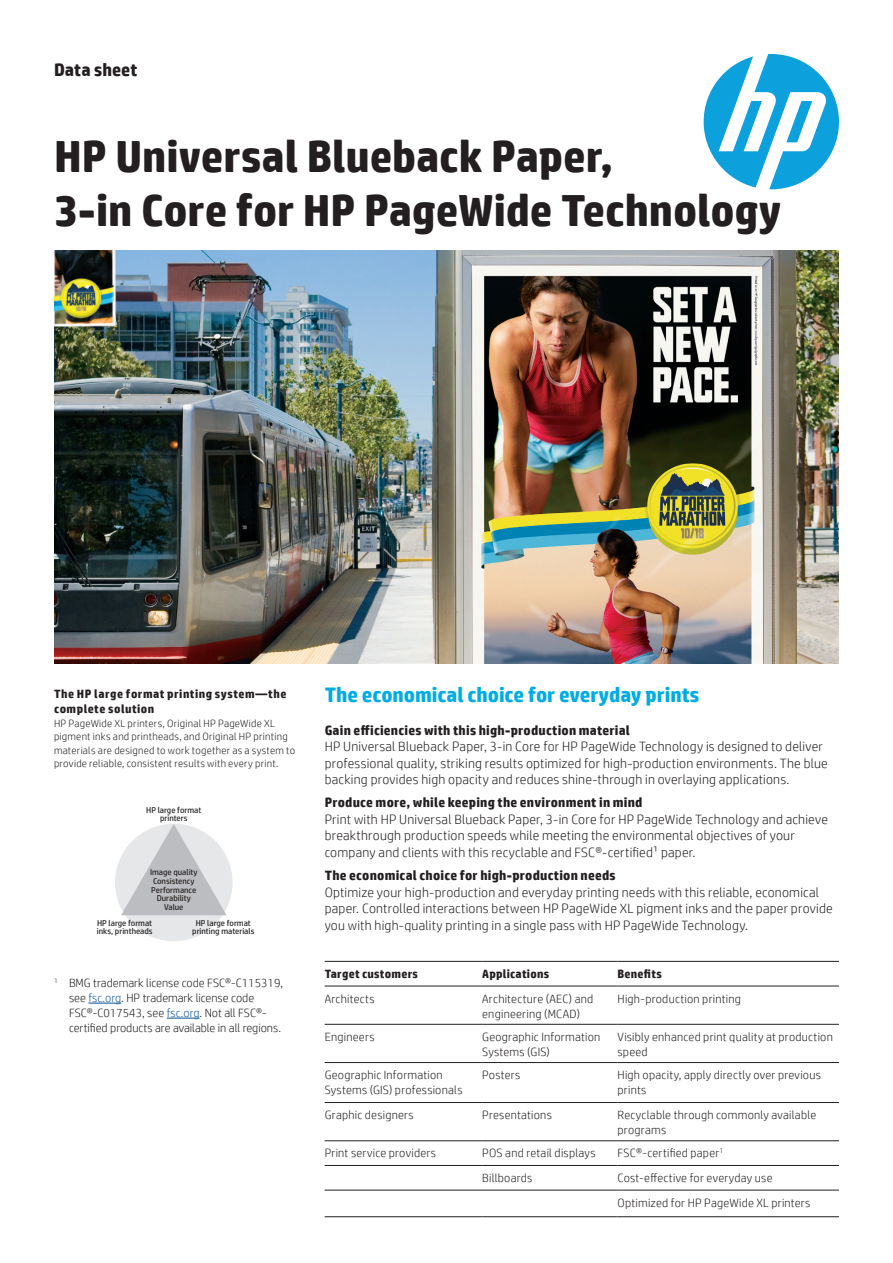
<style>
.page{position:relative;width:893px;height:1263px;background:#fff}
.page>*{position:absolute;margin:0;border:0;box-sizing:border-box;transform-origin:0 0}
.t1{font:700 45px/53.4px "HP Simplified";letter-spacing:-.005em;color:#231f20}
.t2{font:700 21px "HP Simplified";letter-spacing:-.005em;color:#00ace5}
.t3{font:700 18px "HP Simplified";color:#231f20}
.t4{font:300 13.5px/16.5px "HP Simplified";letter-spacing:.015em;color:#231f20}
.t5{font:700 13.5px "HP Simplified";letter-spacing:.015em;color:#231f20}
.t6{font:300 12px/15px "HP Simplified";letter-spacing:.02em;color:#231f20}
.t7{font:300 12px/15px "HP Simplified";color:#231f20}
.t8{font:700 12px/15px "HP Simplified";letter-spacing:.04em;color:#231f20}
.t9{font:700 12px "HP Simplified";letter-spacing:.02em;color:#231f20}
.t10{font:300 10.5px/13.5px "HP Simplified";letter-spacing:.025em;color:#231f20}
.t11{font:8.4px/8.6px "HP Simplified";color:#231f20;text-align:center}
.s1{color:#175d9e}
</style>
<div class="page">
<img style="left:54px;top:251px;width:785px;height:412px">
<svg style="left:704px;top:54px;width:135px;height:135px"></svg>
<hr style="left:325px;top:961px;width:157px;height:1px;background:#231f20">
<hr style="left:482px;top:961px;width:135px;height:1px;background:#231f20">
<hr style="left:617px;top:961px;width:222px;height:1px;background:#231f20">
<hr style="left:325px;top:986px;width:157px;height:1px;background:#231f20">
<hr style="left:482px;top:986px;width:135px;height:1px;background:#231f20">
<hr style="left:617px;top:986px;width:222px;height:1px;background:#231f20">
<hr style="left:325px;top:1024px;width:157px;height:1px;background:#231f20">
<hr style="left:482px;top:1024px;width:135px;height:1px;background:#231f20">
<hr style="left:617px;top:1024px;width:222px;height:1px;background:#231f20">
<hr style="left:325px;top:1062px;width:157px;height:1px;background:#231f20">
<hr style="left:482px;top:1062px;width:135px;height:1px;background:#231f20">
<hr style="left:617px;top:1062px;width:222px;height:1px;background:#231f20">
<hr style="left:325px;top:1102px;width:157px;height:1px;background:#231f20">
<hr style="left:482px;top:1102px;width:135px;height:1px;background:#231f20">
<hr style="left:617px;top:1102px;width:222px;height:1px;background:#231f20">
<hr style="left:325px;top:1140px;width:157px;height:1px;background:#231f20">
<hr style="left:482px;top:1140px;width:135px;height:1px;background:#231f20">
<hr style="left:617px;top:1140px;width:222px;height:1px;background:#231f20">
<hr style="left:325px;top:1165px;width:157px;height:1px;background:#231f20">
<hr style="left:482px;top:1165px;width:135px;height:1px;background:#231f20">
<hr style="left:617px;top:1165px;width:222px;height:1px;background:#231f20">
<hr style="left:325px;top:1190px;width:157px;height:1px;background:#231f20">
<hr style="left:482px;top:1190px;width:135px;height:1px;background:#231f20">
<hr style="left:617px;top:1190px;width:222px;height:1px;background:#231f20">
<hr style="left:325px;top:1216px;width:157px;height:1px;background:#231f20">
<hr style="left:482px;top:1216px;width:135px;height:1px;background:#231f20">
<hr style="left:617px;top:1216px;width:222px;height:1px;background:#231f20">
<hr style="left:88px;top:1002px;width:33px;height:2px;background:#175d9e">
<hr style="left:167px;top:1017px;width:32px;height:2px;background:#175d9e">
<div style="left:115px;top:824px;width:118px;height:117px;background:#e6e7e9;border-radius:50%"></div>
<svg style="left:121px;top:824px;width:106px;height:91px"></svg>
<h3 class="t3" style="left:54px;top:58px;width:85px">Data sheet</h3>
<h1 class="t1" style="left:54px;top:130px;width:729px">HP Universal Blueback Paper,<br>3-in Core for HP PageWide Technology</h1>
<p class="t8" style="left:54px;top:687px;width:234px">The HP large format printing system—the complete solution</p>
<p class="t10" style="left:54px;top:716px;width:243px">HP PageWide XL printers, Original HP PageWide XL pigment inks and printheads, and Original HP printing materials are designed to work together as a system to provide reliable, consistent results with every print.</p>
<p class="t11" style="left:146px;top:805px;width:57px">HP large format printers</p>
<p class="t11" style="left:150px;top:868px;width:49px">Image quality<br>Consistency<br>Performance<br>Durability<br>Value</p>
<p class="t11" style="left:97px;top:918px;width:57px;text-align:left">HP large format inks, printheads</p>
<p class="t11" style="left:192px;top:918px;width:64px">HP large format printing materials</p>
<p class="t7" style="left:69px;top:975px;width:216px;text-indent:-15px"><sup>1</sup> BMG trademark license code FSC®-C115319, see <span class="s1">fsc.org</span>. HP trademark license code FSC®-C017543, see <span class="s1">fsc.org</span>. Not all FSC®- certified products are available in all regions.</p>
<h2 class="t2" style="left:325px;top:681px;width:376px">The economical choice for everyday prints</h2>
<p class="t5" style="left:325px;top:721px;width:307px">Gain efficiencies with this high-production material</p>
<p class="t4" style="left:325px;top:738px;width:505px">HP Universal Blueback Paper, 3-in Core for HP PageWide Technology is designed to deliver professional quality, striking results optimized for high-production environments. The blue backing provides high opacity and reduces shine-through in overlaying applications.</p>
<p class="t5" style="left:325px;top:794px;width:319px">Produce more, while keeping the environment in mind</p>
<p class="t4" style="left:325px;top:810px;width:505px">Print with HP Universal Blueback Paper, 3-in Core for HP PageWide Technology and achieve breakthrough production speeds while meeting the environmental objectives of your company and clients with this recyclable and FSC®-certified1 paper.</p>
<p class="t5" style="left:325px;top:866px;width:292px">The economical choice for high-production needs</p>
<p class="t4" style="left:325px;top:883px;width:510px">Optimize your high-production and everyday printing needs with this reliable, economical paper. Controlled interactions between HP PageWide XL pigment inks and the paper provide you with high-quality printing in a single pass with HP PageWide Technology.</p>
<p class="t9" style="left:325px;top:966px;width:95px">Target customers</p>
<p class="t9" style="left:482px;top:966px;width:69px">Applications</p>
<p class="t8" style="left:617px;top:966px;width:46px">Benefits</p>
<p class="t6" style="left:325px;top:990px;width:51px">Architects</p>
<p class="t6" style="left:482px;top:990px;width:113px">Architecture (AEC) and engineering (MCAD)</p>
<p class="t6" style="left:617px;top:990px;width:125px">High-production printing</p>
<p class="t6" style="left:325px;top:1029px;width:51px">Engineers</p>
<p class="t6" style="left:482px;top:1029px;width:120px">Geographic Information<br>Systems (GIS)</p>
<p class="t6" style="left:617px;top:1029px;width:217px">Visibly enhanced print quality at production speed</p>
<p class="t6" style="left:325px;top:1067px;width:139px">Geographic Information<br>Systems (GIS) professionals</p>
<p class="t6" style="left:482px;top:1067px;width:40px">Posters</p>
<p class="t6" style="left:617px;top:1067px;width:205px">High opacity, apply directly over previous prints</p>
<p class="t6" style="left:325px;top:1107px;width:91px">Graphic designers</p>
<p class="t6" style="left:482px;top:1107px;width:71px">Presentations</p>
<p class="t6" style="left:617px;top:1107px;width:200px">Recyclable through commonly available programs</p>
<p class="t6" style="left:325px;top:1145px;width:113px">Print service providers</p>
<p class="t6" style="left:482px;top:1145px;width:115px">POS and retail displays</p>
<p class="t6" style="left:617px;top:1145px;width:107px">FSC®-certified paper<sup>1</sup></p>
<p class="t6" style="left:482px;top:1170px;width:52px">Billboards</p>
<p class="t6" style="left:617px;top:1165px;width:194px;line-height:24.6px">Cost-effective for everyday use<br>Optimized for HP PageWide XL printers</p>
</div>
